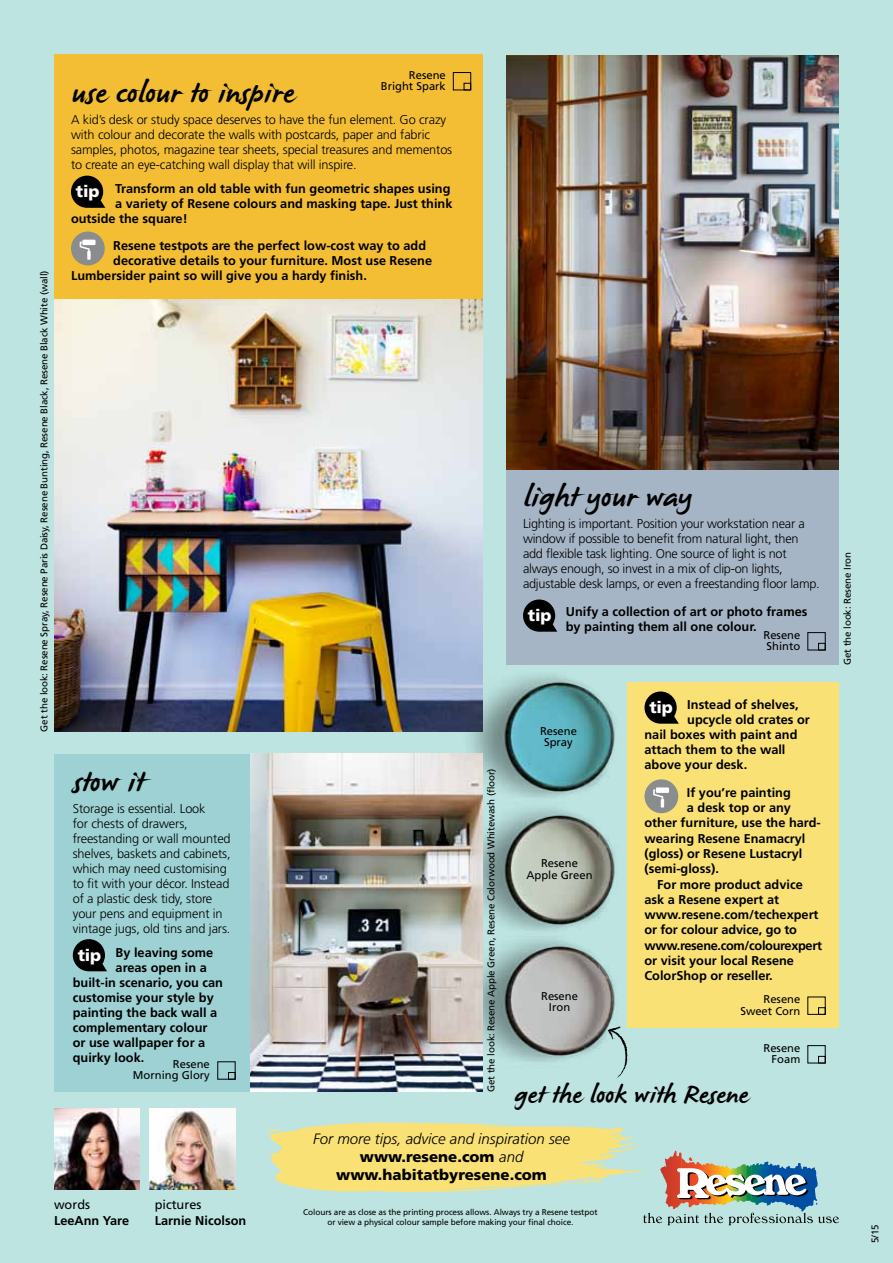
<style>
.page{position:relative;width:893px;height:1263px;background:#bde4e1}
.page>*{position:absolute;margin:0;border:0;box-sizing:border-box;transform-origin:0 0}
.t1{font:30px "James Paul";color:#000}
.t2{font:25.65px "James Paul";color:#000}
.t3{font:italic 300 15px/18px "Frutiger";color:#000;text-align:center}
.t4{font:700 12.75px/15.3px "Frutiger";color:#000}
.t5{font:300 12.75px/15px "Frutiger";letter-spacing:-.01em;color:#000}
.t6{font:700 12.75px "Frutiger";letter-spacing:-.025em;color:#000}
.t7{font:12.75px "Frutiger";color:#000}
.t8{font:11.25px/11.2px "Frutiger";color:#000;text-align:right}
.t9{font:9.75px "Frutiger";letter-spacing:-.01em;color:#000}
.t10{font:8.25px/10.5px "Frutiger";letter-spacing:-.01em;color:#000;text-align:center}
.s1{font-weight:900;font-size:16.5px;color:#fff}
.s2{font-weight:900;font-style:normal}
</style>
<div class="page">
<div style="left:54px;top:54px;width:429px;height:255px;background:#f3be33"></div>
<img style="left:483px;top:939px;width:132px;height:123px">
<img style="left:483px;top:808px;width:132px;height:123px">
<img style="left:462px;top:675px;width:153px;height:123px">
<svg style="left:71px;top:176px;width:34px;height:32px"></svg>
<div style="left:71px;top:232px;width:34px;height:33px;background:#8a8c8e;border-radius:50%"></div>
<svg style="left:80px;top:240px;width:16px;height:20px"></svg>
<div style="left:54px;top:754px;width:201px;height:337px;background:#9ed1d3"></div>
<svg style="left:73px;top:939px;width:34px;height:32px"></svg>
<img style="left:250px;top:754px;width:233px;height:337px">
<img style="left:506px;top:55px;width:333px;height:415px">
<img style="left:54px;top:299px;width:429px;height:432px">
<svg style="left:266px;top:1122px;width:573px;height:103px"></svg>
<div style="left:627px;top:682px;width:212px;height:346px;background:#f9e176"></div>
<svg style="left:644px;top:691px;width:35px;height:33px"></svg>
<div style="left:644px;top:779px;width:34px;height:34px;background:#8a8c8e;border-radius:50%"></div>
<svg style="left:653px;top:787px;width:16px;height:20px"></svg>
<img style="left:54px;top:1109px;width:86px;height:80px">
<img style="left:150px;top:1109px;width:86px;height:80px">
<div style="left:506px;top:470px;width:333px;height:195px;background:#a6b5c6"></div>
<svg style="left:523px;top:599px;width:34px;height:33px"></svg>
<div style="left:228px;top:1072px;width:7px;height:7px;border:1px solid #000"></div>
<svg style="left:608px;top:1026px;width:20px;height:53px"></svg>
<div style="left:818px;top:1007px;width:7px;height:7px;border:1px solid #000"></div>
<div style="left:808px;top:1045px;width:17px;height:18px;border:1px solid #000"></div>
<div style="left:818px;top:1056px;width:7px;height:7px;border:1px solid #000"></div>
<div style="left:808px;top:632px;width:17px;height:18px;border:1px solid #000"></div>
<div style="left:818px;top:643px;width:7px;height:7px;border:1px solid #000"></div>
<div style="left:453px;top:72px;width:18px;height:18px;border:1px solid #000"></div>
<div style="left:464px;top:83px;width:7px;height:7px;border:1px solid #000"></div>
<p class="t9" style="left:38px;top:731px;width:463px;rotate:-90deg">Get the look: Resene Spray, Resene Paris Daisy, Resene Bunting, Resene Black, Resene Black White (wall)</p>
<p class="t8" style="left:381px;top:69px;width:67px">Resene<br>Bright Spark</p>
<h1 class="t1" style="left:71px;top:77px;width:225px">use colour to inspire</h1>
<p class="t5" style="left:71px;top:112px;width:383px">A kid’s desk or study space deserves to have the fun element. Go crazy with colour and decorate the walls with postcards, paper and fabric samples, photos, magazine tear sheets, special treasures and mementos to create an eye-catching wall display that will inspire.</p>
<p class="t4" style="left:76px;top:180px;width:376px"><span class="s1">tip</span> Transform an old table with fun geometric shapes using</p>
<p class="t4" style="left:115px;top:195px;width:339px">a variety of Resene colours and masking tape. Just think</p>
<p class="t4" style="left:71px;top:210px;width:118px">outside the square!</p>
<p class="t4" style="left:113px;top:238px;width:314px">Resene testpots are the perfect low-cost way to add</p>
<p class="t4" style="left:113px;top:253px;width:320px">decorative details to your furniture. Most use Resene</p>
<p class="t4" style="left:71px;top:268px;width:297px">Lumbersider paint so will give you a hardy finish.</p>
<h1 class="t1" style="left:73px;top:767px;width:72px">stow it</h1>
<p class="t5" style="left:73px;top:802px;width:159px">Storage is essential. Look<br>for chests of drawers, freestanding or wall mounted shelves, baskets and cabinets, which may need customising to fit with your décor. Instead of a plastic desk tidy, store your pens and equipment in vintage jugs, old tins and jars.</p>
<p class="t4" style="left:78px;top:945px;width:137px"><span class="s1">tip</span> By leaving some</p>
<p class="t4" style="left:116px;top:960px;width:93px">areas open in a</p>
<p class="t4" style="left:73px;top:975px;width:152px">built-in scenario, you can</p>
<p class="t4" style="left:73px;top:990px;width:142px">customise your style by</p>
<p class="t4" style="left:73px;top:1005px;width:146px">painting the back wall a</p>
<p class="t4" style="left:73px;top:1020px;width:136px">complementary colour</p>
<p class="t4" style="left:73px;top:1035px;width:134px">or use wallpaper for a</p>
<p class="t4" style="left:73px;top:1050px;width:73px">quirky look.</p>
<p class="t8" style="left:133px;top:1059px;width:78px">Resene<br>Morning Glory</p>
<h1 class="t1" style="left:523px;top:482px;width:170px">light your way</h1>
<p class="t5" style="left:523px;top:517px;width:298px">Lighting is important. Position your workstation near a window if possible to benefit from natural light, then add flexible task lighting. One source of light is not always enough, so invest in a mix of clip-on lights, adjustable desk lamps, or even a freestanding floor lamp.</p>
<p class="t4" style="left:566px;top:604px;width:243px;text-indent:-38px"><span class="s1">tip</span> Unify a collection of art or photo frames by painting them all one colour.</p>
<p class="t8" style="left:763px;top:629px;width:38px;text-align:left">Resene<br>Shinto</p>
<p class="t9" style="left:485px;top:1092px;width:325px;rotate:-90deg">Get the look: Resene Apple Green, Resene Colorwood Whitewash (floor)</p>
<p class="t8" style="left:540px;top:726px;width:38px;text-align:center">Resene<br>Spray</p>
<p class="t8" style="left:526px;top:858px;width:68px;text-align:center">Resene<br>Apple Green</p>
<p class="t8" style="left:541px;top:991px;width:38px;text-align:center">Resene<br>Iron</p>
<p class="t4" style="left:649px;top:697px;width:151px"><span class="s1">tip</span> Instead of shelves,</p>
<p class="t4" style="left:687px;top:712px;width:124px">upcycle old crates or</p>
<p class="t4" style="left:644px;top:727px;width:155px">nail boxes with paint and</p>
<p class="t4" style="left:644px;top:742px;width:143px">attach them to the wall</p>
<p class="t4" style="left:644px;top:757px;width:104px">above your desk.</p>
<p class="t4" style="left:687px;top:785px;width:105px">If you’re painting</p>
<p class="t4" style="left:687px;top:800px;width:106px">a desk top or any</p>
<p class="t4" style="left:644px;top:815px;width:178px">other furniture, use the hard-</p>
<p class="t4" style="left:644px;top:831px;width:162px">wearing Resene Enamacryl</p>
<p class="t4" style="left:644px;top:846px;width:159px">(gloss) or Resene Lustacryl</p>
<p class="t4" style="left:644px;top:861px;width:76px">(semi-gloss).</p>
<p class="t4" style="left:657px;top:876px;width:147px">For more product advice</p>
<p class="t4" style="left:644px;top:892px;width:136px">ask a Resene expert at</p>
<p class="t4" style="left:644px;top:907px;width:176px">www.resene.com/techexpert</p>
<p class="t4" style="left:644px;top:922px;width:154px">or for colour advice, go to</p>
<p class="t6" style="left:644px;top:938px;width:179px">www.resene.com/colourexpert</p>
<p class="t4" style="left:644px;top:953px;width:151px">or visit your local Resene</p>
<p class="t4" style="left:644px;top:968px;width:130px">ColorShop or reseller.</p>
<p class="t8" style="left:740px;top:994px;width:62px">Resene<br>Sweet Corn</p>
<p class="t8" style="left:763px;top:1042px;width:38px">Resene<br>Foam</p>
<h2 class="t2" style="left:514px;top:1081px;width:236px">get the look with Resene</h2>
<p class="t3" style="left:313px;top:1130px;width:258px">For more tips, advice and inspiration see <span class="s2">www.resene.com</span> and <span class="s2">www.habitatbyresene.com</span></p>
<p class="t7" style="left:54px;top:1197px;width:38px">words</p>
<p class="t4" style="left:54px;top:1213px;width:77px">LeeAnn Yare</p>
<p class="t7" style="left:155px;top:1197px;width:48px">pictures</p>
<p class="t4" style="left:155px;top:1213px;width:93px">Larnie Nicolson</p>
<p class="t10" style="left:303px;top:1207px;width:296px">Colours are as close as the printing process allows. Always try a Resene testpot or view a physical colour sample before making your final choice.</p>
<p class="t9" style="left:842px;top:665px;width:115px;rotate:-90deg">Get the look: Resene Iron</p>
<p class="t9" style="left:869px;top:1243px;width:20px;rotate:-90deg">5/15</p>
</div>
